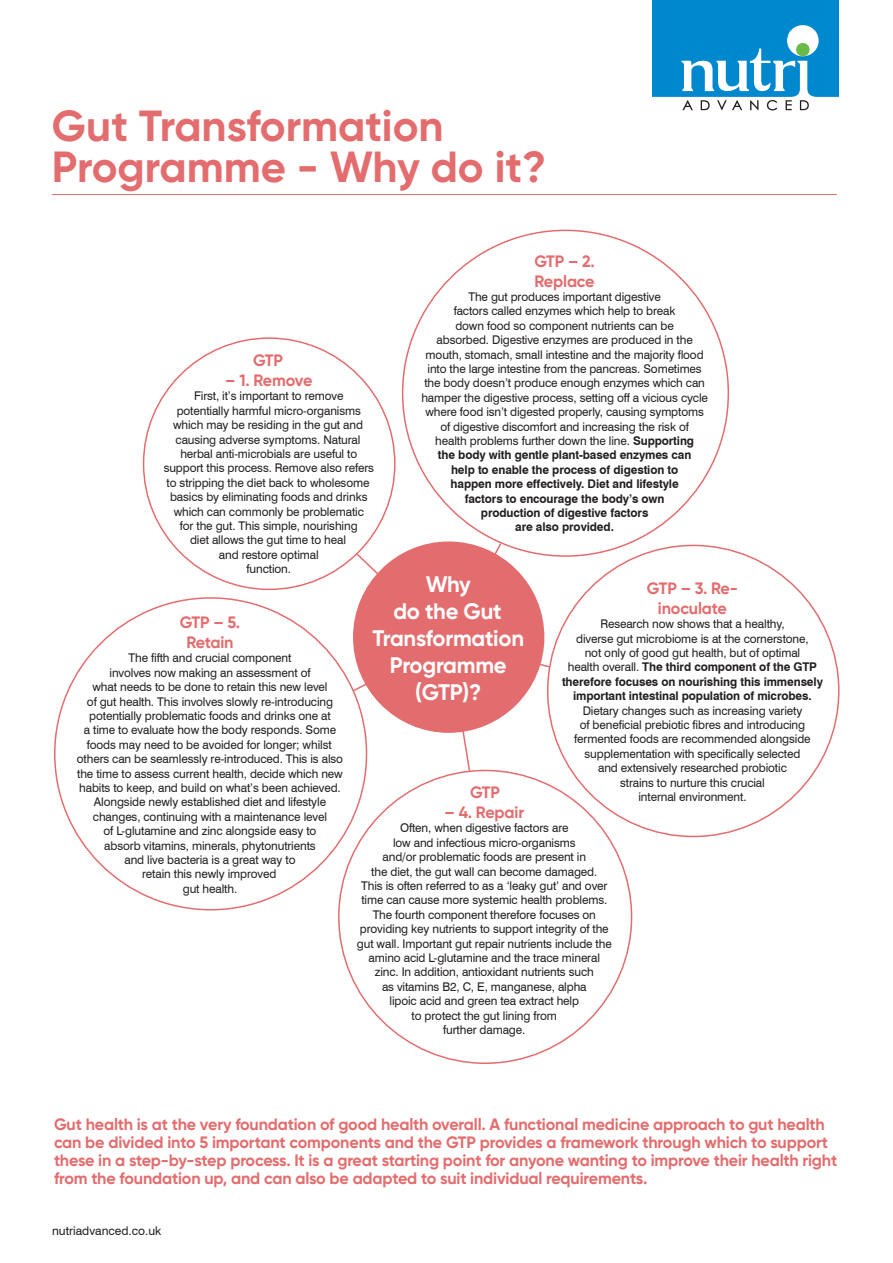
<style>
.page{position:relative;width:893px;height:1263px;background:#fff}
.page>*{position:absolute;margin:0;border:0;box-sizing:border-box;transform-origin:0 0}
.t1{font:700 43.5px/40.5px "Gilroy";color:#e36d6e}
.t2{font:700 22.5px/27px "Gilroy";letter-spacing:-.01em;color:#fff;text-align:center}
.t3{font:700 16.5px/18px "Gilroy";letter-spacing:-.01em;color:#e36d6e}
.t4{font:12px/14.4px "Swiss 721 BT";letter-spacing:-.01em;color:#231f20;text-align:center}
.s1{font-weight:700}
</style>
<div class="page">
<div style="left:652px;top:0;width:187px;height:97px;background:#0088ce"></div>
<svg style="left:652px;top:25px;width:187px;height:86px"></svg>
<hr style="left:52px;top:194px;width:785px;height:1px;background:#e36d6e">
<svg style="left:351px;top:542px;width:201px;height:230px"></svg>
<div style="left:353px;top:541px;width:191px;height:192px;background:#e36d6e;border-radius:50%"></div>
<h1 class="t1" style="left:52px;top:105px;width:496px">Gut Transformation<br>Programme - Why do it?</h1>
<h3 class="t3" style="left:253px;top:351px;width:31px">GTP</h3>
<h3 class="t3" style="left:225px;top:371px;width:89px">– 1. Remove</h3>
<p class="t4" style="left:164px;top:389px;width:212px">First, it’s important to remove<br>potentially harmful micro-organisms which may be residing in the gut and causing adverse symptoms. Natural herbal anti-microbials are useful to support this process. Remove also refers to stripping the diet back to wholesome basics by eliminating foods and drinks which can commonly be problematic<br>for the gut. This simple, nourishing<br>diet allows the gut time to heal<br>and restore optimal<br>function.</p>
<h3 class="t3" style="left:534px;top:251px;width:62px;line-height:19.8px">GTP – 2.<br>Replace</h3>
<p class="t4" style="left:421px;top:289px;width:288px">The gut produces important digestive<br>factors called enzymes which help to break<br>down food so component nutrients can be<br>absorbed. Digestive enzymes are produced in the mouth, stomach, small intestine and the majority flood into the large intestine from the pancreas. Sometimes the body doesn’t produce enough enzymes which can hamper the digestive process, setting off a vicious cycle where food isn’t digested properly, causing symptoms of digestive discomfort and increasing the risk of<br>health problems further down the line. <span class="s1">Supporting<br>the body with gentle plant-based enzymes can<br>help to enable the process of digestion to<br>happen more effectively. Diet and lifestyle<br>factors to encourage the body’s own<br>production of digestive factors<br>are also provided.</span></p>
<h3 class="t3" style="left:180px;top:612px;width:62px;line-height:19.8px;text-align:center">GTP – 5.<br>Retain</h3>
<p class="t4" style="left:77px;top:651px;width:268px">The fifth and crucial component<br>involves now making an assessment of<br>what needs to be done to retain this new level<br>of gut health. This involves slowly re-introducing potentially problematic foods and drinks one at<br>a time to evaluate how the body responds. Some foods may need to be avoided for longer; whilst others can be seamlessly re-introduced. This is also the time to assess current health, decide which new habits to keep, and build on what’s been achieved.<br>Alongside newly established diet and lifestyle changes, continuing with a maintenance level<br>of L-glutamine and zinc alongside easy to<br>absorb vitamins, minerals, phytonutrients<br>and live bacteria is a great way to<br>retain this newly improved<br>gut health.</p>
<h2 class="t2" style="left:372px;top:571px;width:153px">Why<br>do the Gut<br>Transformation<br>Programme (GTP)?</h2>
<h3 class="t3" style="left:647px;top:578px;width:93px;line-height:19.8px;text-align:center">GTP – 3. Re&shy;inoculate</h3>
<p class="t4" style="left:562px;top:617px;width:262px">Research now shows that a healthy,<br>diverse gut microbiome is at the cornerstone,<br>not only of good gut health, but of optimal<br>health overall. <span class="s1">The third component of the GTP therefore focuses on nourishing this immensely important intestinal population of microbes.</span></p>
<p class="t4" style="left:574px;top:703px;width:238px">Dietary changes such as increasing variety<br>of beneficial prebiotic fibres and introducing fermented foods are recommended alongside supplementation with specifically selected and extensively researched probiotic<br>strains to nurture this crucial</p>
<h3 class="t3" style="left:470px;top:783px;width:31px">GTP</h3>
<p class="t4" style="left:638px;top:789px;width:110px">internal environment.</p>
<h3 class="t3" style="left:445px;top:803px;width:81px">– 4. Repair</h3>
<p class="t4" style="left:357px;top:821px;width:256px">Often, when digestive factors are<br>low and infectious micro-organisms<br>and/or problematic foods are present in<br>the diet, the gut wall can become damaged.<br>This is often referred to as a ‘leaky gut’ and over time can cause more systemic health problems.<br>The fourth component therefore focuses on providing key nutrients to support integrity of the gut wall. Important gut repair nutrients include the amino acid L-glutamine and the trace mineral zinc. In addition, antioxidant nutrients such<br>as vitamins B2, C, E, manganese, alpha<br>lipoic acid and green tea extract help<br>to protect the gut lining from<br>further damage.</p>
<p class="t3" style="left:54px;top:1115px;width:785px">Gut health is at the very foundation of good health overall. A functional medicine approach to gut health can be divided into 5 important components and the GTP provides a framework through which to support these in a step-by-step process. It is a great starting point for anyone wanting to improve their health right from the foundation up, and can also be adapted to suit individual requirements.</p>
<p class="t4" style="left:52px;top:1223px;width:111px">nutriadvanced.co.uk</p>
</div>
